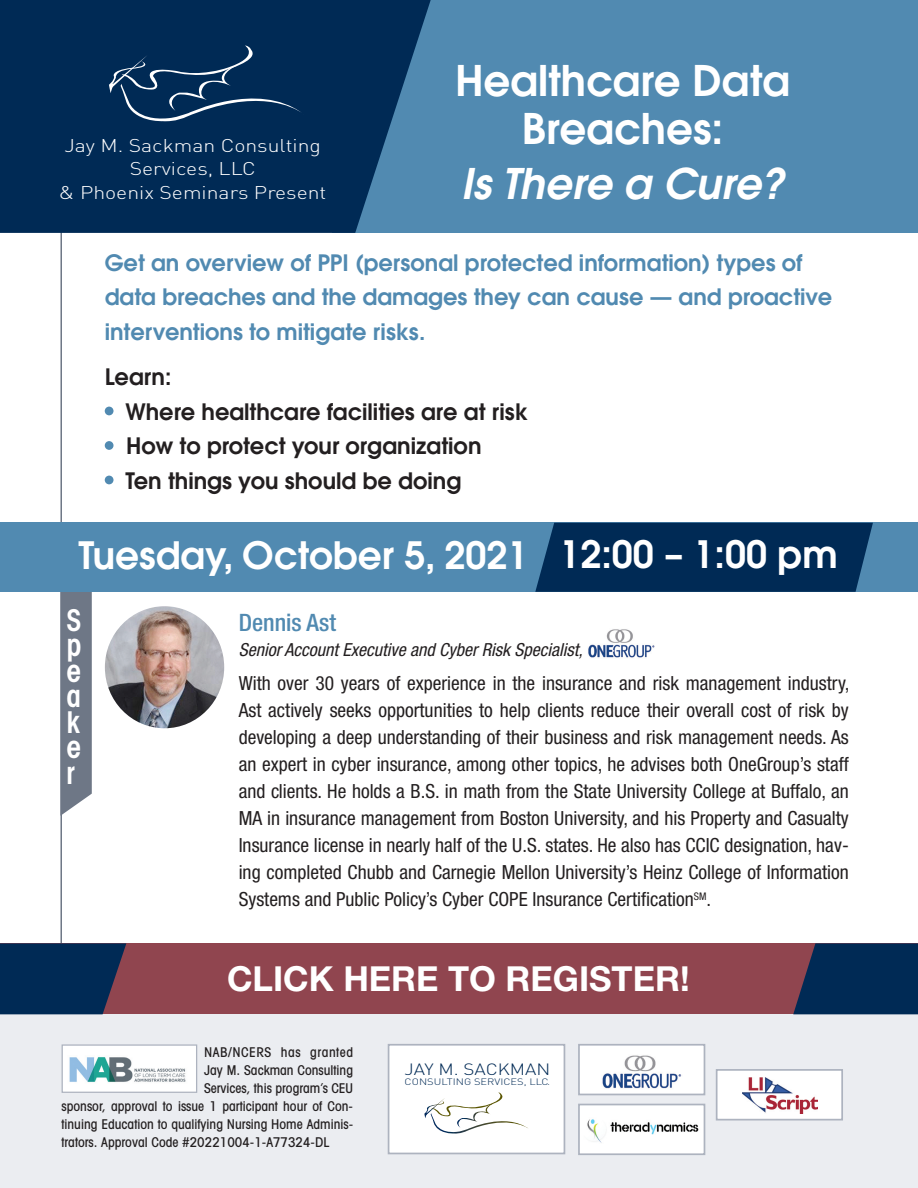
<style>
.page{position:relative;width:918px;height:1188px;background:#fff}
.page>*{position:absolute;margin:0;border:0;box-sizing:border-box;transform-origin:0 0}
.t1{font:600 42px/48px "Avant Garde";color:#fff;text-align:center}
.t2{font:italic 600 42px "Avant Garde";color:#fff}
.t3{font:600 37.5px "Avant Garde";color:#fff}
.t4{font:700 34.5px "Helvetica Neue";color:#fff}
.t5{font:600 condensed 30px/25.5px "Avant Garde";color:#fff;text-align:justify}
.t6{font:500 condensed 24px "Helvetica Neue";color:#518ab1}
.t7{font:600 22.5px/34.5px "Avant Garde";color:#518ab1}
.t8{font:600 22.5px/34.5px "Avant Garde";color:#231f20}
.t9{font:condensed 19.5px/27px "Helvetica Neue";color:#231f20;text-align:justify}
.t10{font:300 18.3px/23.2px "DIN";color:#fff;text-align:center;scale:1.16 1}
.t11{font:italic condensed 18px "Helvetica Neue";color:#231f20}
.t12{font:300 16.2px "DIN";color:#002a55;scale:1.16 1}
.t13{font:500 condensed 13.5px "Avant Garde";color:#231f20}
.t14{font:500 condensed 13.5px "Avant Garde";letter-spacing:.04em;color:#231f20}
.t15{font:300 9.3px "DIN";color:#002a55;scale:1.2 1}
</style>
<div class="page">
<hr style="left:60px;top:223px;width:2px;height:743px;background:#6e7786">
<div style="left:0;top:1004px;width:918px;height:184px;background:#ebedf1"></div>
<div style="left:105px;top:407px;width:9px;height:8px;background:#518ab1;border-radius:50%"></div>
<div style="left:105px;top:441px;width:9px;height:9px;background:#518ab1;border-radius:50%"></div>
<div style="left:105px;top:476px;width:9px;height:8px;background:#518ab1;border-radius:50%"></div>
<svg style="left:60px;top:592px;width:32px;height:224px;background:#777f8d"></svg>
<img style="left:105px;top:606px;width:119px;height:122px">
<div style="left:0;top:523px;width:918px;height:69px;background:#518ab1"></div>
<svg style="left:535px;top:523px;width:338px;height:69px;background:#042f5a"></svg>
<div style="left:388px;top:1044px;width:177px;height:110px;background:#fff;border:2px solid #adb3bf"></div>
<div style="left:579px;top:1045px;width:125px;height:49px;background:#fff"></div>
<img style="left:602px;top:1055px;width:80px;height:34px">
<div style="left:578px;top:1044px;width:127px;height:51px;border:2px solid #adb3bf"></div>
<div style="left:579px;top:1105px;width:125px;height:49px;background:#fff"></div>
<img style="left:587px;top:1119px;width:112px;height:24px">
<div style="left:578px;top:1104px;width:127px;height:51px;border:2px solid #adb3bf"></div>
<div style="left:717px;top:1070px;width:125px;height:50px;background:#fff"></div>
<img style="left:742px;top:1077px;width:76px;height:37px">
<div style="left:716px;top:1069px;width:127px;height:52px;border:2px solid #adb3bf"></div>
<svg style="left:424px;top:1092px;width:104px;height:42px"></svg>
<div style="left:62px;top:1045px;width:135px;height:47px;background:#fff"></div>
<img style="left:69px;top:1057px;width:117px;height:25px">
<div style="left:62px;top:1044px;width:135px;height:49px;border:1px solid #adb3bf"></div>
<div style="left:332px;top:0;width:586px;height:233px;background:#518ab1"></div>
<svg style="left:0;top:0;width:431px;height:233px;background:#08345e"></svg>
<svg style="left:109px;top:45px;width:195px;height:76px;background:#133a62"></svg>
<div style="left:0;top:943px;width:918px;height:71px;background:#90454f"></div>
<svg style="left:0;top:943px;width:126px;height:71px;background:#0d2c54"></svg>
<svg style="left:793px;top:943px;width:125px;height:71px;background:#0d2c54"></svg>
<img style="left:588px;top:629px;width:67px;height:29px">
<p class="t10" style="left:59px;top:134px;width:232px">Jay M. Sackman Consulting<br>Services, LLC<br>&amp; Phoenix Seminars Present</p>
<h1 class="t1" style="left:455px;top:56px;width:337px">Healthcare Data<br>Breaches:</h1>
<h1 class="t2" style="left:461px;top:156px;width:325px">Is There a Cure?</h1>
<p class="t7" style="left:105px;top:245px;width:729px">Get an overview of PPI (personal protected information) types of data breaches and the damages they can cause — and proactive interventions to mitigate risks.</p>
<p class="t8" style="left:126px;top:359px;width:404px;text-indent:-21px">Learn:<br>Where healthcare facilities are at risk<br>How to protect your organization<br>Ten things you should be doing</p>
<h2 class="t3" style="left:79px;top:531px;width:760px">Tuesday, October 5, 2021 12:00 – 1:00 pm</h2>
<h3 class="t5" style="left:66px;top:607px;width:16px">S p e a k e r</h3>
<p class="t6" style="left:239px;top:608px;width:99px">Dennis Ast</p>
<p class="t11" style="left:239px;top:640px;width:346px">Senior Account Executive and Cyber Risk Specialist,</p>
<p class="t9" style="left:239px;top:670px;width:612px">With over 30 years of experience in the insurance and risk management industry, Ast actively seeks opportunities to help clients reduce their overall cost of risk by developing a deep understanding of their business and risk management needs. As an expert in cyber insurance, among other topics, he advises both OneGroup’s staff and clients. He holds a B.S. in math from the State University College at Buffalo, an MA in insurance management from Boston University, and his Property and Casualty Insurance license in nearly half of the U.S. states. He also has CCIC designation, hav&shy;ing completed Chubb and Carnegie Mellon University’s Heinz College of Information Systems and Public Policy’s Cyber COPE Insurance Certification<sup>SM</sup>.</p>
<h3 class="t4" style="left:227px;top:957px;width:464px">CLICK HERE TO REGISTER!</h3>
<p class="t14" style="left:204px;top:1044px;width:151px">NAB/NCERS has granted</p>
<p class="t13" style="left:204px;top:1062px;width:151px">Jay M. Sackman Consulting</p>
<p class="t13" style="left:204px;top:1080px;width:151px">Services, this program’s CEU</p>
<p class="t13" style="left:62px;top:1098px;width:293px">sponsor, approval to issue 1 participant hour of Con-</p>
<p class="t13" style="left:62px;top:1116px;width:293px">tinuing Education to qualifying Nursing Home Adminis-</p>
<p class="t13" style="left:62px;top:1134px;width:269px">trators. Approval Code #20221004-1-A77324-DL</p>
<p class="t12" style="left:405px;top:1059px;width:127px">JAY M. SACKMAN</p>
<p class="t15" style="left:405px;top:1076px;width:123px">CONSULTING SERVICES, LLC.</p>
</div>
